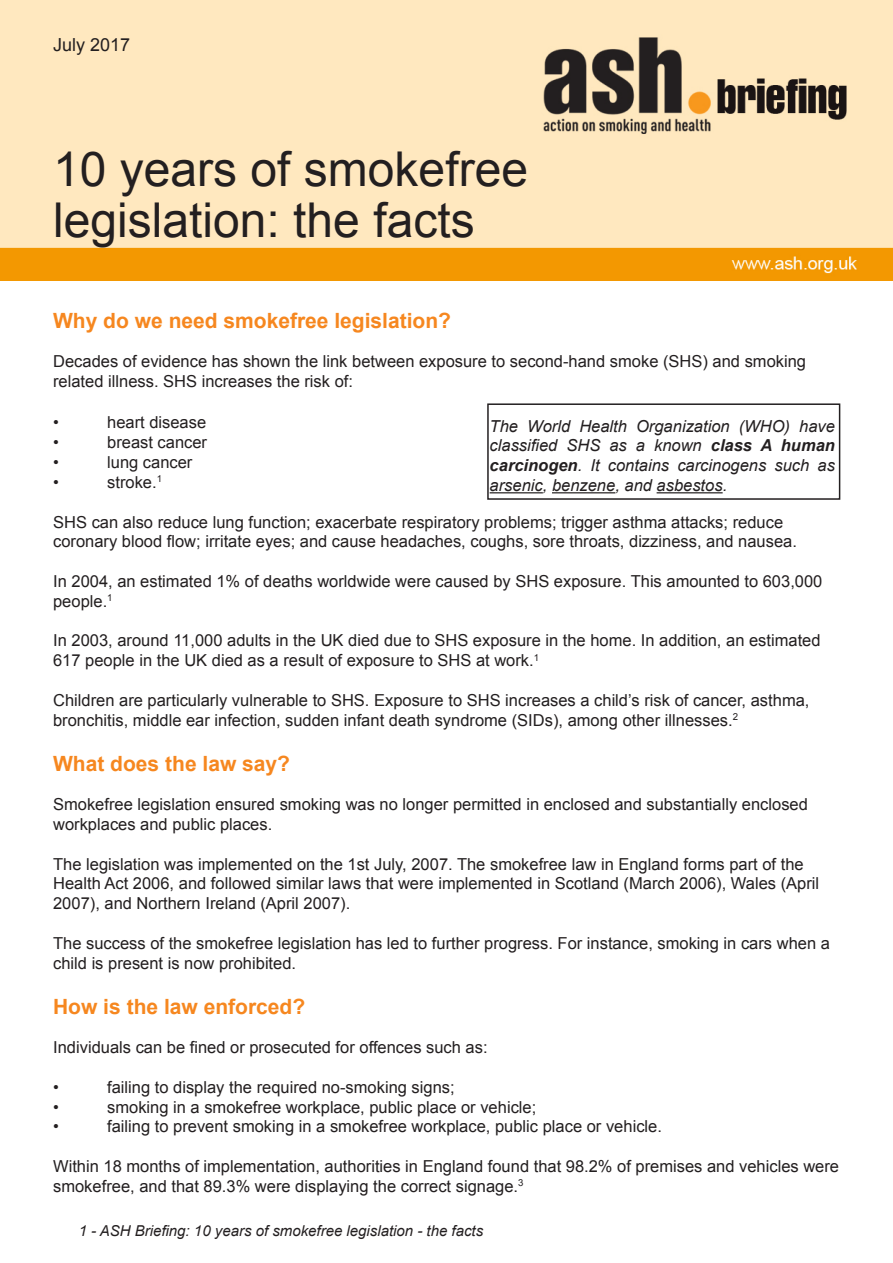
<style>
.page{position:relative;width:893px;height:1263px;background:#fff}
.page>*{position:absolute;margin:0;border:0;box-sizing:border-box;transform-origin:0 0}
.t1{font:48px/51px "Arial";color:#231f20}
.t2{font:700 21px "Arial";color:#f6871f}
.t3{font:18px "Arial";color:#231f20}
.t4{font:16.5px/19.8px "Arial";color:#231f20}
.t5{font:italic 16.5px/19.8px "Arial";color:#231f20;text-align:justify}
.t6{font:italic 15px "Arial";color:#231f20}
.s1{font-weight:700}
</style>
<div class="page">
<img style="left:0;top:0;width:892px;height:281px">
<hr style="left:490px;top:492px;width:53px;height:1px;background:#231f20">
<hr style="left:552px;top:492px;width:63px;height:1px;background:#231f20">
<hr style="left:657px;top:492px;width:66px;height:1px;background:#231f20">
<div style="left:487px;top:403px;width:353px;height:97px;border:2px solid #231f20"></div>
<p class="t3" style="left:53px;top:33px;width:79px">July 2017</p>
<p class="t1" style="left:53px;top:144px;width:476px">10 years of smokefree legislation: the facts</p>
<p class="t2" style="left:53px;top:306px;width:399px">Why do we need smokefree legislation?</p>
<p class="t4" style="left:53px;top:352px;width:754px">Decades of evidence has shown the link between exposure to second-hand smoke (SHS) and smoking related illness. SHS increases the risk of:</p>
<p class="t4" style="left:53px;top:413px;width:7px">•</p>
<p class="t4" style="left:107px;top:413px;width:101px">heart disease</p>
<p class="t4" style="left:53px;top:433px;width:7px">•</p>
<p class="t4" style="left:107px;top:433px;width:101px">breast cancer</p>
<p class="t4" style="left:53px;top:453px;width:7px">•</p>
<p class="t4" style="left:107px;top:453px;width:87px">lung cancer</p>
<p class="t4" style="left:53px;top:472px;width:7px">•</p>
<p class="t4" style="left:107px;top:472px;width:56px">stroke.<sup>1</sup></p>
<p class="t4" style="left:53px;top:512px;width:745px">SHS can also reduce lung function; exacerbate respiratory problems; trigger asthma attacks; reduce coronary blood flow; irritate eyes; and cause headaches, coughs, sore throats, dizziness, and nausea.</p>
<p class="t4" style="left:53px;top:571px;width:771px">In 2004, an estimated 1% of deaths worldwide were caused by SHS exposure. This amounted to 603,000 people.<sup>1</sup></p>
<p class="t4" style="left:53px;top:631px;width:769px">In 2003, around 11,000 adults in the UK died due to SHS exposure in the home. In addition, an estimated<br>617 people in the UK died as a result of exposure to SHS at work.<sup>1</sup></p>
<p class="t4" style="left:53px;top:690px;width:758px">Children are particularly vulnerable to SHS. Exposure to SHS increases a child’s risk of cancer, asthma, bronchitis, middle ear infection, sudden infant death syndrome (SIDs), among other illnesses.<sup>2</sup></p>
<p class="t2" style="left:53px;top:749px;width:238px">What does the law say?</p>
<p class="t4" style="left:53px;top:795px;width:756px">Smokefree legislation ensured smoking was no longer permitted in enclosed and substantially enclosed workplaces and public places.</p>
<p class="t4" style="left:53px;top:854px;width:768px">The legislation was implemented on the 1st July, 2007. The smokefree law in England forms part of the<br>Health Act 2006, and followed similar laws that were implemented in Scotland (March 2006), Wales (April<br>2007), and Northern Ireland (April 2007).</p>
<p class="t4" style="left:53px;top:933px;width:778px">The success of the smokefree legislation has led to further progress. For instance, smoking in cars when a child is present is now prohibited.</p>
<p class="t2" style="left:53px;top:992px;width:254px">How is the law enforced?</p>
<p class="t4" style="left:53px;top:1038px;width:436px">Individuals can be fined or prosecuted for offences such as:</p>
<p class="t4" style="left:53px;top:1077px;width:7px">•</p>
<p class="t4" style="left:107px;top:1077px;width:349px">failing to display the required no-smoking signs;</p>
<p class="t4" style="left:53px;top:1097px;width:7px">•</p>
<p class="t4" style="left:107px;top:1097px;width:431px">smoking in a smokefree workplace, public place or vehicle;</p>
<p class="t4" style="left:53px;top:1117px;width:7px">•</p>
<p class="t4" style="left:107px;top:1117px;width:556px">failing to prevent smoking in a smokefree workplace, public place or vehicle.</p>
<p class="t4" style="left:53px;top:1156px;width:787px">Within 18 months of implementation, authorities in England found that 98.2% of premises and vehicles were smokefree, and that 89.3% were displaying the correct signage.<sup>3</sup></p>
<p class="t5" style="left:490px;top:416px;width:347px">The World Health Organization (WHO) have classified SHS as a known <span class="s1">class A human carcinogen</span>. It contains carcinogens such as arsenic, benzene, and asbestos.</p>
<p class="t6" style="left:79px;top:1221px;width:406px">1 - ASH Briefing: 10 years of smokefree legislation - the facts</p>
</div>
